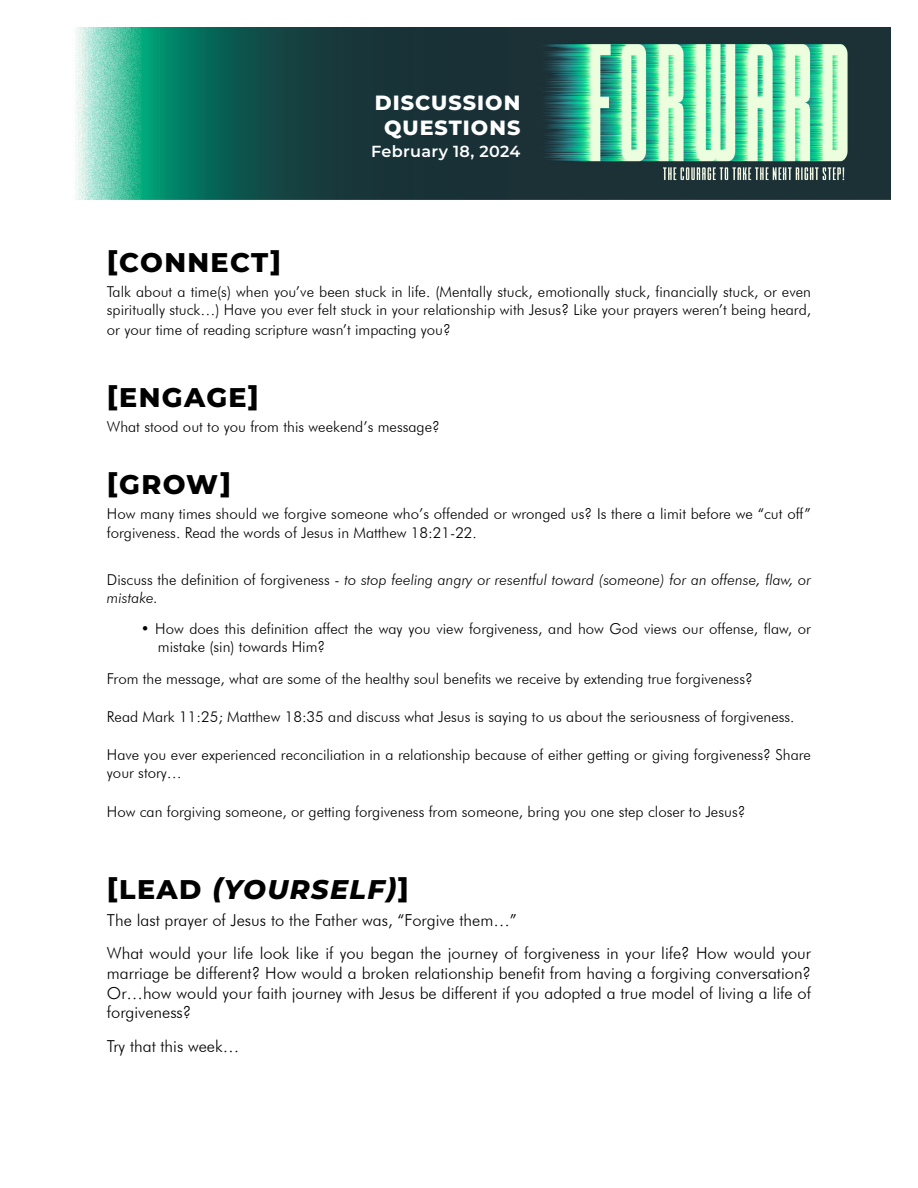
<style>
.page{position:relative;width:918px;height:1188px;background:#fff}
.page>*{position:absolute;margin:0;border:0;box-sizing:border-box;transform-origin:0 0}
.t1{font:800 27px "Montserrat";letter-spacing:.05em;color:#000}
.t2{font:italic 800 27px "Montserrat";letter-spacing:.05em;color:#000}
.t3{font:800 20.55px/24.8px "Montserrat";letter-spacing:.05em;color:#fff;text-align:center}
.t4{font:300 16.5px/19.8px "Futura BT";color:#000;text-align:justify}
.t5{font:600 16.05px "Montserrat";letter-spacing:.02em;color:#fff}
.t6{font:300 15px/18px "Futura BT";color:#000}
.t7{font:italic 300 15px/18px "Futura BT";color:#000}
.s1{font-style:normal}
</style>
<div class="page">
<svg style="left:75px;top:27px;width:432px;height:172px;background:#26635c"></svg>
<img style="left:507px;top:27px;width:384px;height:172px">
<p class="t3" style="left:375px;top:89px;width:147px">DISCUSSION<br>QUESTIONS</p>
<p class="t5" style="left:371px;top:140px;width:151px">February 18, 2024</p>
<p class="t1" style="left:107px;top:243px;width:176px">[CONNECT]</p>
<p class="t6" style="left:107px;top:283px;width:706px">Talk about a time(s) when you’ve been stuck in life. (Mentally stuck, emotionally stuck, financially stuck, or even spiritually stuck…) Have you ever felt stuck in your relationship with Jesus? Like your prayers weren’t being heard,</p>
<p class="t6" style="left:107px;top:320px;width:345px">or your time of reading scripture wasn’t impacting you?</p>
<p class="t1" style="left:107px;top:378px;width:154px">[ENGAGE]</p>
<p class="t6" style="left:107px;top:417px;width:334px">What stood out to you from this weekend’s message?</p>
<p class="t1" style="left:107px;top:465px;width:126px">[GROW]</p>
<p class="t6" style="left:107px;top:504px;width:706px;line-height:19.5px">How many times should we forgive someone who’s offended or wronged us? Is there a limit before we “cut off” forgiveness. Read the words of Jesus in Matthew 18:21-22.</p>
<p class="t7" style="left:107px;top:570px;width:706px"><span class="s1">Discuss the definition of forgiveness -</span> to stop feeling angry or resentful toward (someone) for an offense, flaw, or mistake.</p>
<p class="t6" style="left:158px;top:620px;width:655px;text-indent:-17px">• How does this definition affect the way you view forgiveness, and how God views our offense, flaw, or mistake (sin) towards Him?</p>
<p class="t6" style="left:107px;top:669px;width:647px">From the message, what are some of the healthy soul benefits we receive by extending true forgiveness?</p>
<p class="t6" style="left:107px;top:708px;width:689px">Read Mark 11:25; Matthew 18:35 and discuss what Jesus is saying to us about the seriousness of forgiveness.</p>
<p class="t6" style="left:107px;top:746px;width:706px">Have you ever experienced reconciliation in a relationship because of either getting or giving forgiveness? Share your story…</p>
<p class="t6" style="left:107px;top:802px;width:640px">How can forgiving someone, or getting forgiveness from someone, bring you one step closer to Jesus?</p>
<p class="t2" style="left:107px;top:870px;width:304px"><span class="s1">[LEAD</span> (YOURSELF)<span class="s1">]</span></p>
<p class="t4" style="left:107px;top:910px;width:412px">The last prayer of Jesus to the Father was, “Forgive them…”</p>
<p class="t4" style="left:107px;top:943px;width:706px">What would your life look like if you began the journey of forgiveness in your life? How would your marriage be different? How would a broken relationship benefit from having a forgiving conversation?<br>Or…how would your faith journey with Jesus be different if you adopted a true model of living a life of forgiveness?</p>
<p class="t4" style="left:107px;top:1036px;width:134px">Try that this week…</p>
</div>
